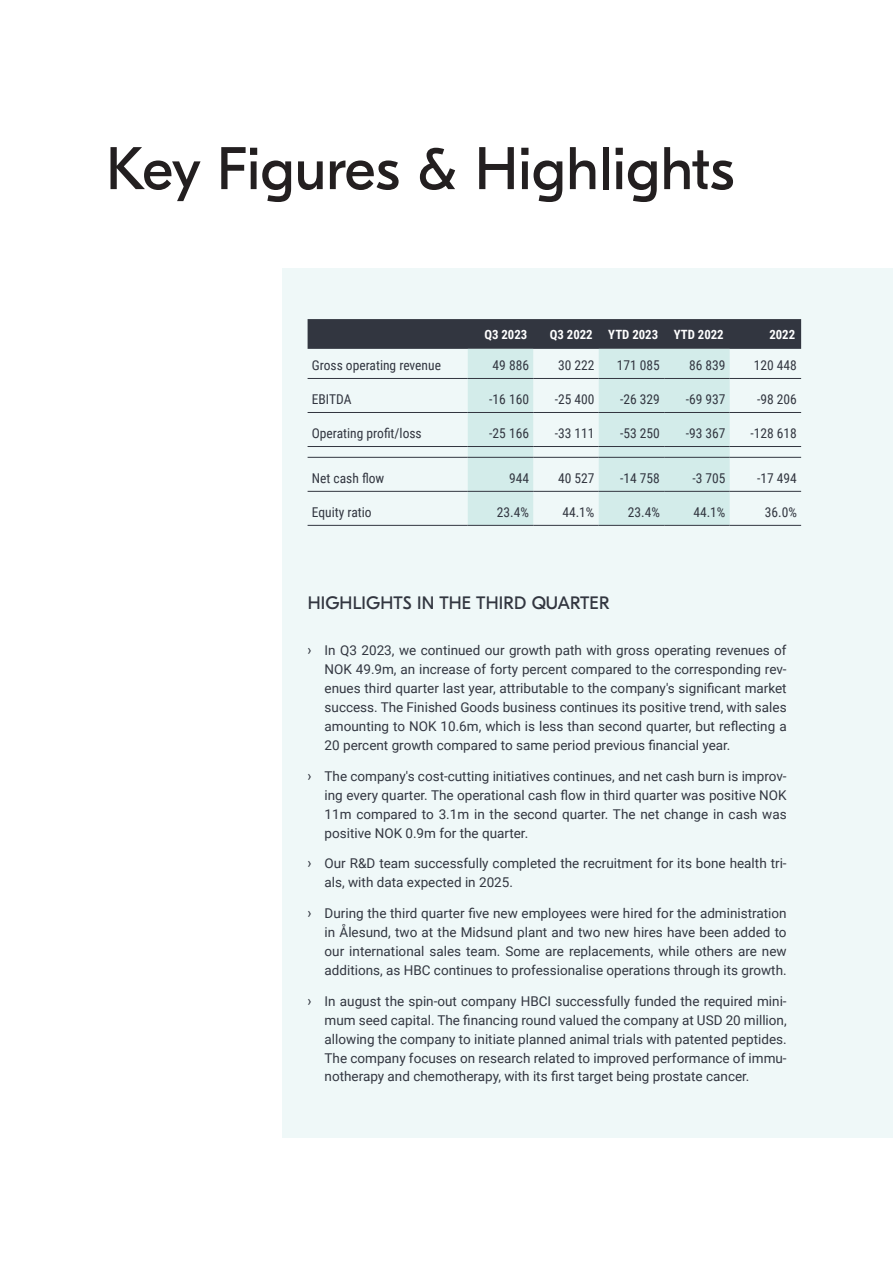
<style>
.page{position:relative;width:893px;height:1263px;background:#fff}
.page>*{position:absolute;margin:0;border:0;box-sizing:border-box;transform-origin:0 0}
.H1_Tittel{font:60px "GT Eesti Display";color:#231f20}
.H2_Tittel{font:18px "GT Eesti Display";letter-spacing:.01em;color:#323640}
.t1{font:13.5px/18.9px "Roboto";color:#323640;text-align:justify}
.Tabell_Tall{font:13.5px "Roboto Condensed";color:#323640}
.Tabell_tekst{font:13.5px "Roboto Condensed";color:#323640}
.t2{font:700 12.75px "Roboto Condensed";color:#fff}
.s1{font-family:"Roboto Condensed";font-size:15px}
</style>
<div class="page">
<div style="left:283px;top:269px;width:610px;height:869px;background:#eff8f8"></div>
<div style="left:308px;top:319px;width:493px;height:30px;background:#323640"></div>
<svg style="left:468px;top:349px;width:262px;height:176px;fill:#d3ecea"></svg>
<hr style="left:308px;top:378px;width:160px;height:1px;background:#323640">
<hr style="left:468px;top:378px;width:65px;height:1px;background:#323640">
<hr style="left:533px;top:378px;width:66px;height:1px;background:#323640">
<hr style="left:599px;top:378px;width:65px;height:1px;background:#323640">
<hr style="left:664px;top:378px;width:66px;height:1px;background:#323640">
<hr style="left:730px;top:378px;width:71px;height:1px;background:#323640">
<hr style="left:308px;top:412px;width:160px;height:1px;background:#323640">
<hr style="left:468px;top:412px;width:65px;height:1px;background:#323640">
<hr style="left:533px;top:412px;width:66px;height:1px;background:#323640">
<hr style="left:599px;top:412px;width:65px;height:1px;background:#323640">
<hr style="left:664px;top:412px;width:66px;height:1px;background:#323640">
<hr style="left:730px;top:412px;width:71px;height:1px;background:#323640">
<hr style="left:308px;top:446px;width:160px;height:1px;background:#323640">
<hr style="left:468px;top:446px;width:65px;height:1px;background:#323640">
<hr style="left:533px;top:446px;width:66px;height:1px;background:#323640">
<hr style="left:599px;top:446px;width:65px;height:1px;background:#323640">
<hr style="left:664px;top:446px;width:66px;height:1px;background:#323640">
<hr style="left:730px;top:446px;width:71px;height:1px;background:#323640">
<hr style="left:308px;top:457px;width:160px;height:1px;background:#323640">
<hr style="left:468px;top:457px;width:65px;height:1px;background:#323640">
<hr style="left:533px;top:457px;width:66px;height:1px;background:#323640">
<hr style="left:599px;top:457px;width:65px;height:1px;background:#323640">
<hr style="left:664px;top:457px;width:66px;height:1px;background:#323640">
<hr style="left:730px;top:457px;width:71px;height:1px;background:#323640">
<hr style="left:308px;top:491px;width:160px;height:1px;background:#323640">
<hr style="left:468px;top:491px;width:65px;height:1px;background:#323640">
<hr style="left:533px;top:491px;width:66px;height:1px;background:#323640">
<hr style="left:599px;top:491px;width:65px;height:1px;background:#323640">
<hr style="left:664px;top:491px;width:66px;height:1px;background:#323640">
<hr style="left:730px;top:491px;width:71px;height:1px;background:#323640">
<hr style="left:308px;top:525px;width:160px;height:1px;background:#323640">
<hr style="left:468px;top:525px;width:65px;height:1px;background:#323640">
<hr style="left:533px;top:525px;width:66px;height:1px;background:#323640">
<hr style="left:599px;top:525px;width:65px;height:1px;background:#323640">
<hr style="left:664px;top:525px;width:66px;height:1px;background:#323640">
<hr style="left:730px;top:525px;width:71px;height:1px;background:#323640">
<p class="H1_Tittel" style="left:106px;top:136px;width:629px">Key Figures &amp; Highlights</p>
<p class="t2" style="left:484px;top:325px;width:44px">Q3 2023</p>
<p class="t2" style="left:550px;top:325px;width:44px">Q3 2022</p>
<p class="t2" style="left:608px;top:325px;width:51px">YTD 2023</p>
<p class="t2" style="left:674px;top:325px;width:51px">YTD 2022</p>
<p class="t2" style="left:769px;top:325px;width:27px">2022</p>
<p class="Tabell_tekst" style="left:312px;top:356px;width:131px">Gross operating revenue</p>
<p class="Tabell_Tall" style="left:493px;top:356px;width:38px">49 886</p>
<p class="Tabell_Tall" style="left:558px;top:356px;width:38px">30 222</p>
<p class="Tabell_Tall" style="left:617px;top:356px;width:45px">171 085</p>
<p class="Tabell_Tall" style="left:689px;top:356px;width:38px">86 839</p>
<p class="Tabell_Tall" style="left:754px;top:356px;width:45px">120 448</p>
<p class="Tabell_tekst" style="left:312px;top:390px;width:41px">EBITDA</p>
<p class="Tabell_Tall" style="left:489px;top:390px;width:41px">-16 160</p>
<p class="Tabell_Tall" style="left:555px;top:390px;width:41px">-25 400</p>
<p class="Tabell_Tall" style="left:620px;top:390px;width:41px">-26 329</p>
<p class="Tabell_Tall" style="left:686px;top:390px;width:41px">-69 937</p>
<p class="Tabell_Tall" style="left:757px;top:390px;width:41px">-98 206</p>
<p class="Tabell_tekst" style="left:312px;top:424px;width:111px">Operating profit/loss</p>
<p class="Tabell_Tall" style="left:489px;top:424px;width:41px">-25 166</p>
<p class="Tabell_Tall" style="left:555px;top:424px;width:41px">-33 111</p>
<p class="Tabell_Tall" style="left:620px;top:424px;width:41px">-53 250</p>
<p class="Tabell_Tall" style="left:686px;top:424px;width:41px">-93 367</p>
<p class="Tabell_Tall" style="left:750px;top:424px;width:48px">-128 618</p>
<p class="Tabell_tekst" style="left:312px;top:469px;width:74px">Net cash flow</p>
<p class="Tabell_Tall" style="left:509px;top:469px;width:22px">944</p>
<p class="Tabell_Tall" style="left:558px;top:469px;width:38px">40 527</p>
<p class="Tabell_Tall" style="left:620px;top:469px;width:41px">-14 758</p>
<p class="Tabell_Tall" style="left:692px;top:469px;width:35px">-3 705</p>
<p class="Tabell_Tall" style="left:757px;top:469px;width:41px">-17 494</p>
<p class="Tabell_tekst" style="left:312px;top:503px;width:61px">Equity ratio</p>
<p class="Tabell_Tall" style="left:497px;top:503px;width:34px">23.4%</p>
<p class="Tabell_Tall" style="left:562px;top:503px;width:34px">44.1%</p>
<p class="Tabell_Tall" style="left:628px;top:503px;width:34px">23.4%</p>
<p class="Tabell_Tall" style="left:693px;top:503px;width:34px">44.1%</p>
<p class="Tabell_Tall" style="left:765px;top:503px;width:34px">36.0%</p>
<p class="H2_Tittel" style="left:308px;top:593px;width:303px">HIGHLIGHTS IN THE THIRD QUARTER</p>
<p class="t1" style="left:325px;top:641px;width:464px;text-indent:-17px"><span class="s1">›</span> In Q3 2023, we continued our growth path with gross operating revenues of NOK 49.9m, an increase of forty percent compared to the corresponding rev&shy;enues third quarter last year, attributable to the company's significant market success. The Finished Goods business continues its positive trend, with sales amounting to NOK 10.6m, which is less than second quarter, but reflecting a 20 percent growth compared to same period previous financial year.</p>
<p class="t1" style="left:325px;top:766px;width:464px;text-indent:-17px"><span class="s1">›</span> The company's cost-cutting initiatives continues, and net cash burn is improv&shy;ing every quarter. The operational cash flow in third quarter was positive NOK 11m compared to 3.1m in the second quarter. The net change in cash was positive NOK 0.9m for the quarter.</p>
<p class="t1" style="left:325px;top:854px;width:464px;text-indent:-17px"><span class="s1">›</span> Our R&amp;D team successfully completed the recruitment for its bone health tri&shy;als, with data expected in 2025.</p>
<p class="t1" style="left:325px;top:903px;width:464px;text-indent:-17px"><span class="s1">›</span> During the third quarter five new employees were hired for the administration in Ålesund, two at the Midsund plant and two new hires have been added to our international sales team. Some are replacements, while others are new additions, as HBC continues to professionalise operations through its growth.</p>
<p class="t1" style="left:325px;top:991px;width:464px;text-indent:-17px"><span class="s1">›</span> In august the spin-out company HBCI successfully funded the required mini&shy;mum seed capital. The financing round valued the company at USD 20 million, allowing the company to initiate planned animal trials with patented peptides.<br>The company focuses on research related to improved performance of immu&shy;notherapy and chemotherapy, with its first target being prostate cancer.</p>
</div>
